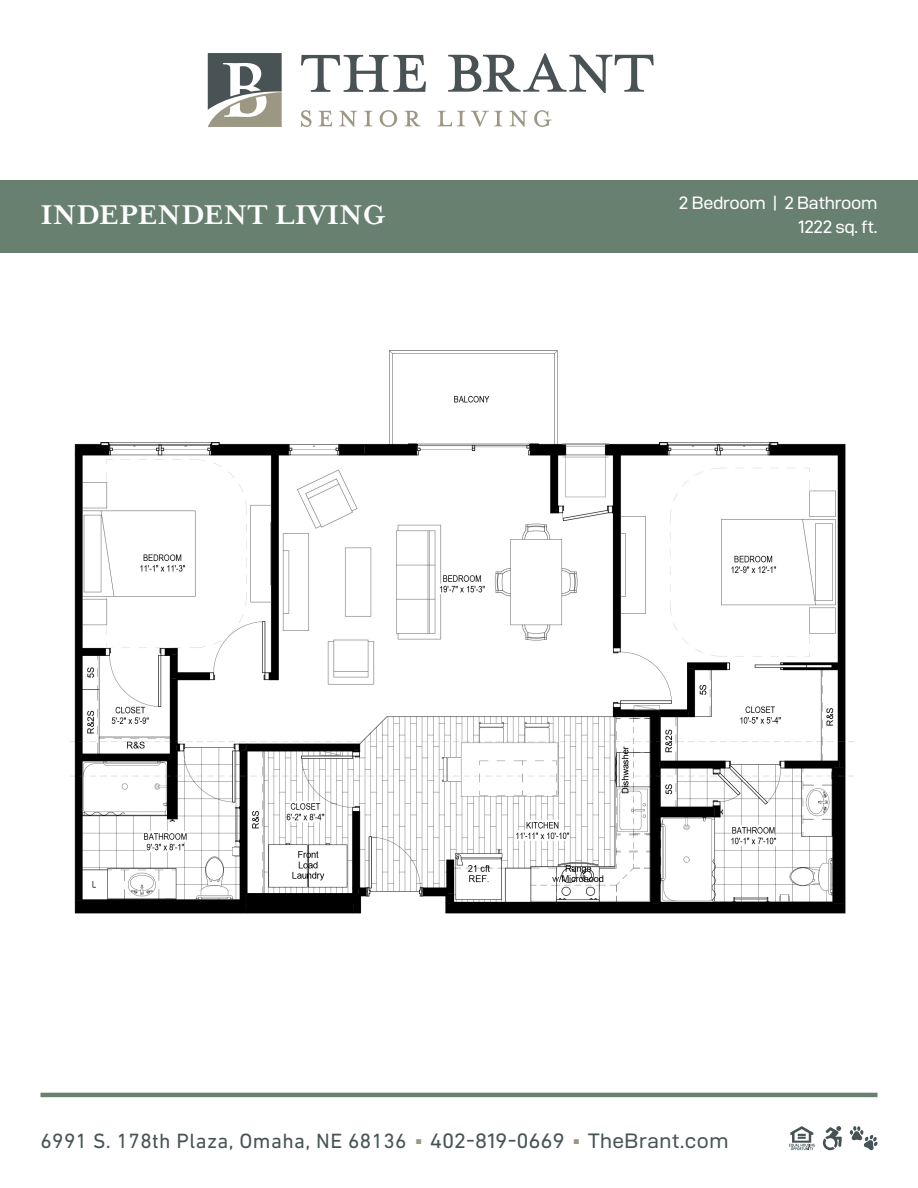
<style>
.page{position:relative;width:918px;height:1188px;background:#fff}
.page>*{position:absolute;margin:0;border:0;box-sizing:border-box;transform-origin:0 0}
.t1{font:700 31.5px "Mrs Eaves";color:#fff}
.Body_Copy{font:21px "DIN Next LT Pro";letter-spacing:.02em;color:#465354}
.t2{font:18px "D DIN Exp";letter-spacing:-.02em;color:#fff}
.s1{font-family:"D DIN Exp"}
</style>
<div class="page">
<div style="left:0;top:180px;width:918px;height:73px;background:#688070"></div>
<svg style="left:301px;top:55px;width:125px;height:37px"></svg>
<svg style="left:448px;top:53px;width:206px;height:40px"></svg>
<svg style="left:301px;top:110px;width:11px;height:17px"></svg>
<svg style="left:318px;top:111px;width:14px;height:15px"></svg>
<svg style="left:339px;top:111px;width:18px;height:16px"></svg>
<svg style="left:364px;top:111px;width:8px;height:15px"></svg>
<svg style="left:380px;top:110px;width:17px;height:17px"></svg>
<svg style="left:404px;top:111px;width:16px;height:15px"></svg>
<svg style="left:437px;top:111px;width:28px;height:15px"></svg>
<svg style="left:471px;top:111px;width:31px;height:16px"></svg>
<svg style="left:509px;top:111px;width:18px;height:16px"></svg>
<svg style="left:534px;top:110px;width:18px;height:17px"></svg>
<svg style="left:208px;top:53px;width:74px;height:74px"></svg>
<hr style="left:40px;top:1093px;width:838px;height:4px;background:#688070">
<svg style="left:789px;top:1126px;width:26px;height:24px"></svg>
<svg style="left:823px;top:1126px;width:19px;height:24px"></svg>
<svg style="left:850px;top:1126px;width:28px;height:24px"></svg>
<img style="left:70px;top:350px;width:784px;height:564px">
<p class="t1" style="left:40px;top:196px;width:346px">INDEPENDENT LIVING</p>
<p class="t2" style="left:679px;top:193px;width:200px">2 Bedroom | 2 Bathroom</p>
<p class="t2" style="left:798px;top:217px;width:81px">1222 sq. ft.</p>
<p class="Body_Copy" style="left:40px;top:1129px;width:689px">6991 S. 178th Plaza, Omaha, NE 68136 <sup>■</sup> <span class="s1">402-819-0669</span> <sup>■</sup> <span class="s1">TheBrant.com</span></p>
</div>
